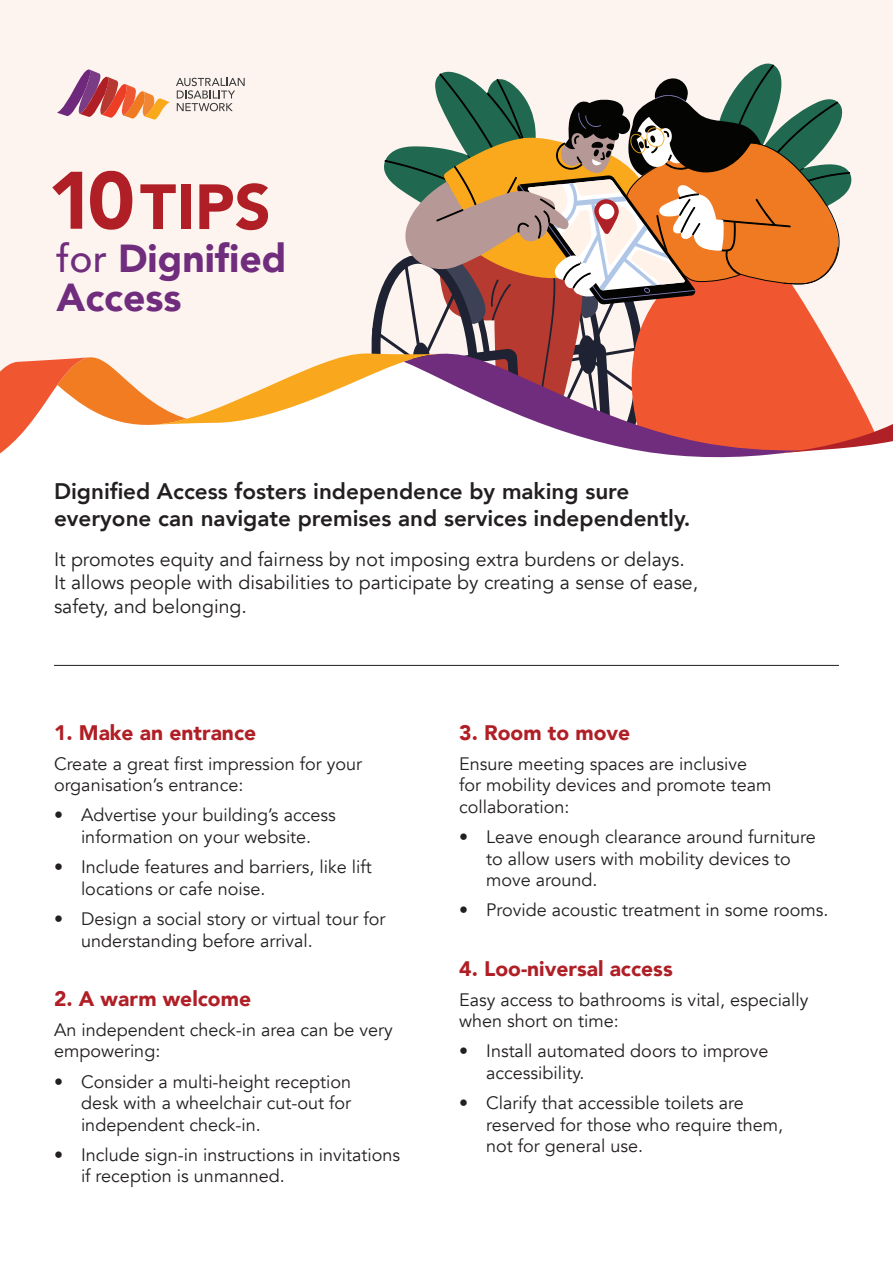
<style>
.page{position:relative;width:893px;height:1263px;background:#fff}
.page>*{position:absolute;margin:0;border:0;box-sizing:border-box;transform-origin:0 0}
.t1{font:900 39px/39px "Avenir";color:#702c7d}
.t2{font:800 22.5px/27px "Avenir";color:#231f20}
.Heading_2{font:900 21px "Avenir";color:#b01f26}
.t3{font:19.5px/23.4px "Avenir";color:#231f20}
.Body_copy{font:18px/21.6px "Avenir";color:#231f20}
.s1{font-weight:500}
</style>
<div class="page">
<div style="left:0;top:0;width:893px;height:49px;background:#fdf4ef"></div>
<svg style="left:0;top:49px;width:893px;height:409px"></svg>
<hr style="left:54px;top:665px;width:785px;height:1px;background:#231f20">
<p class="t1" style="left:57px;top:238px;width:231px"><span class="s1">for</span> Dignified<br>Access</p>
<p class="t2" style="left:54px;top:477px;width:638px">Dignified Access fosters independence by making sure everyone can navigate premises and services independently.</p>
<p class="t3" style="left:54px;top:548px;width:646px">It promotes equity and fairness by not imposing extra burdens or delays.<br>It allows people with disabilities to participate by creating a sense of ease, safety, and belonging.</p>
<p class="Heading_2" style="left:54px;top:714px;width:204px">1. Make an entrance</p>
<p class="Body_copy" style="left:54px;top:753px;width:310px">Create a great first impression for your organisation’s entrance:</p>
<p class="Body_copy" style="left:54px;top:805px;width:283px;text-align:center">• Advertise your building’s access information on your website.</p>
<p class="Body_copy" style="left:81px;top:856px;width:292px;text-indent:-27px">• Include features and barriers, like lift locations or cafe noise.</p>
<p class="Body_copy" style="left:81px;top:908px;width:306px;text-indent:-27px">• Design a social story or virtual tour for understanding before arrival.</p>
<p class="Heading_2" style="left:54px;top:980px;width:199px">2. A warm welcome</p>
<p class="Body_copy" style="left:54px;top:1019px;width:340px">An independent check-in area can be very empowering:</p>
<p class="Body_copy" style="left:81px;top:1071px;width:272px;text-align:justify;text-indent:-27px">• Consider a multi-height reception desk with a wheelchair cut-out for independent check-in.</p>
<p class="Body_copy" style="left:81px;top:1144px;width:320px;text-indent:-27px">• Include sign-in instructions in invitations if reception is unmanned.</p>
<p class="Heading_2" style="left:459px;top:714px;width:172px">3. Room to move</p>
<p class="Body_copy" style="left:459px;top:753px;width:314px">Ensure meeting spaces are inclusive for mobility devices and promote team collaboration:</p>
<p class="Body_copy" style="left:486px;top:826px;width:331px;text-indent:-27px">• Leave enough clearance around furniture to allow users with mobility devices to move around.</p>
<p class="Body_copy" style="left:459px;top:900px;width:371px">• Provide acoustic treatment in some rooms.</p>
<p class="Heading_2" style="left:459px;top:950px;width:215px">4. Loo-niversal access</p>
<p class="Body_copy" style="left:459px;top:989px;width:351px">Easy access to bathrooms is vital, especially when short on time:</p>
<p class="Body_copy" style="left:486px;top:1041px;width:284px;text-indent:-27px">• Install automated doors to improve accessibility.</p>
<p class="Body_copy" style="left:486px;top:1092px;width:298px;text-indent:-27px">• Clarify that accessible toilets are reserved for those who require them, not for general use.</p>
</div>
